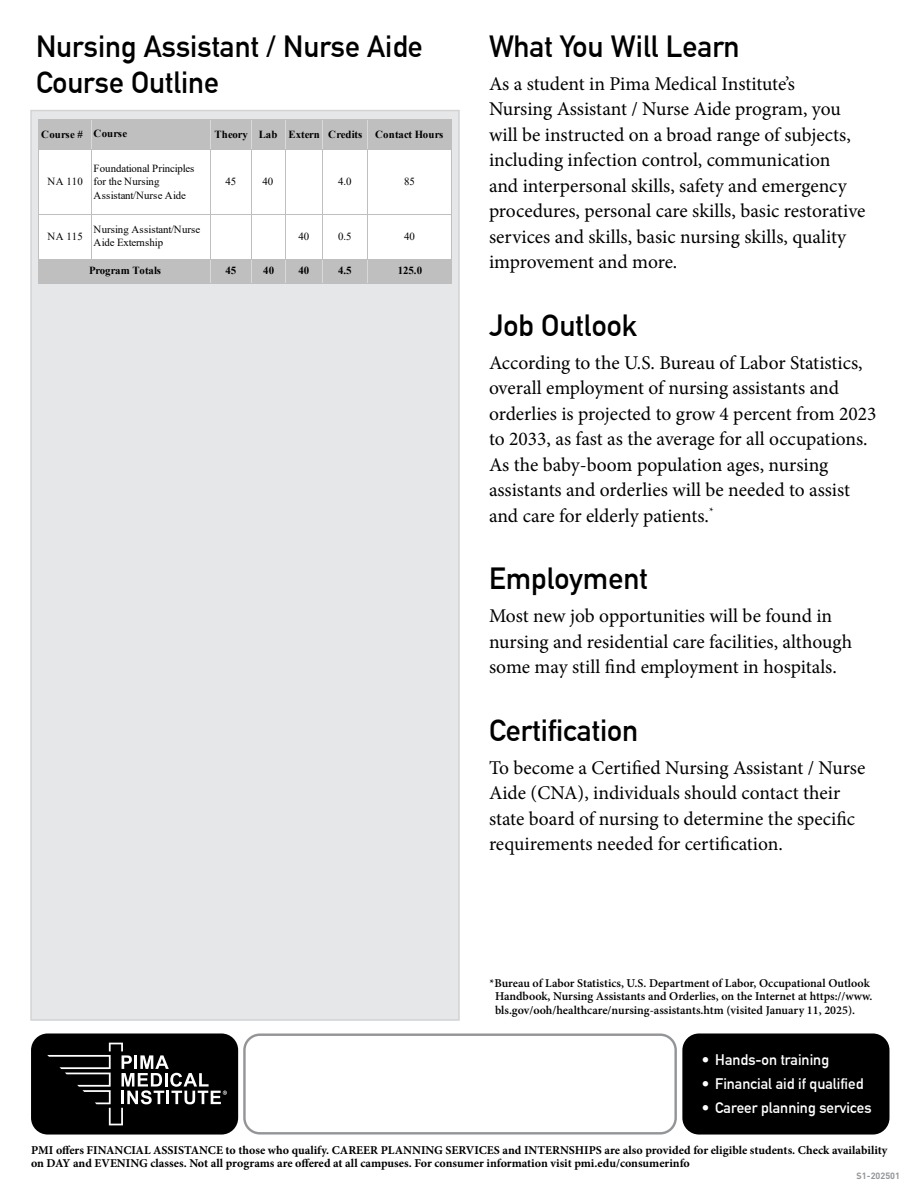
<style>
.page{position:relative;width:918px;height:1188px;background:#fff}
.page>*{position:absolute;margin:0;border:0;box-sizing:border-box;transform-origin:0 0}
.t1{font:700 30px/36px "DIN Alternate";color:#000}
.t2{font:19.5px/25.5px "Minion Pro";color:#000}
.t3{font:700 15px "DIN Alternate";color:#fff}
.t4{font:700 12px/13.5px "Minion Pro";color:#000}
.t5{font:600 12px/13.5px "Minion Pro";color:#000}
.t6{font:10.8px/13.5px "Times New Roman";color:#000}
.t7{font:700 10.8px "Times New Roman";color:#000}
.t8{font:700 9px "DINOT";color:#939598}
</style>
<div class="page">
<div style="left:31px;top:1033px;width:207px;height:102px;background:#000;border-radius:17px"></div>
<div style="left:682px;top:1033px;width:207px;height:102px;background:#000;border-radius:17px"></div>
<div style="left:243px;top:1033px;width:434px;height:102px;border:2px solid #939598;border-radius:15px"></div>
<svg style="left:47px;top:1043px;width:180px;height:82px"></svg>
<div style="left:31px;top:111px;width:428px;height:909px;background:#e6e7e8"></div>
<div style="left:39px;top:120px;width:413px;height:30px;background:#bfbfbf"></div>
<div style="left:39px;top:149px;width:413px;height:111px;background:#fff"></div>
<div style="left:39px;top:259px;width:413px;height:25px;background:#bfbfbf"></div>
<svg style="left:91px;top:120px;width:1px;height:29px"></svg>
<svg style="left:210px;top:120px;width:1px;height:29px"></svg>
<svg style="left:251px;top:120px;width:1px;height:29px"></svg>
<svg style="left:285px;top:120px;width:1px;height:29px"></svg>
<svg style="left:322px;top:120px;width:1px;height:29px"></svg>
<svg style="left:367px;top:120px;width:1px;height:29px"></svg>
<hr style="left:210px;top:150px;width:1px;height:110px;background:#bfbfbf">
<hr style="left:251px;top:150px;width:1px;height:110px;background:#bfbfbf">
<hr style="left:285px;top:150px;width:1px;height:110px;background:#bfbfbf">
<hr style="left:322px;top:150px;width:1px;height:110px;background:#bfbfbf">
<hr style="left:367px;top:150px;width:1px;height:110px;background:#bfbfbf">
<hr style="left:39px;top:119px;width:1px;height:165px;background:#bfbfbf">
<hr style="left:91px;top:150px;width:1px;height:110px;background:#bfbfbf">
<svg style="left:210px;top:260px;width:1px;height:23px"></svg>
<svg style="left:251px;top:260px;width:1px;height:23px"></svg>
<svg style="left:285px;top:260px;width:1px;height:23px"></svg>
<svg style="left:322px;top:260px;width:1px;height:23px"></svg>
<svg style="left:367px;top:260px;width:1px;height:23px"></svg>
<hr style="left:451px;top:120px;width:1px;height:164px;background:#bfbfbf">
<hr style="left:39px;top:119px;width:413px;height:1px;background:#bfbfbf">
<hr style="left:39px;top:149px;width:413px;height:1px;background:#bfbfbf">
<hr style="left:39px;top:214px;width:413px;height:1px;background:#bfbfbf">
<div style="left:30px;top:110px;width:430px;height:911px;border:2px solid #d1d3d4"></div>
<h1 class="t1" style="left:36px;top:26px;width:388px">Nursing Assistant / Nurse Aide<br>Course Outline</h1>
<p class="t7" style="left:94px;top:126px;width:35px">Course</p>
<p class="t6" style="left:94px;top:161px;width:102px">Foundational Principles for the Nursing<br>Assistant/Nurse Aide</p>
<p class="t6" style="left:94px;top:222px;width:108px">Nursing Assistant/Nurse<br>Aide Externship</p>
<p class="t7" style="left:41px;top:127px;width:43px">Course #</p>
<p class="t7" style="left:215px;top:127px;width:230px">Theory Lab Extern Credits Contact Hours</p>
<p class="t6" style="left:48px;top:174px;width:37px">NA 110</p>
<p class="t6" style="left:225px;top:174px;width:12px">45</p>
<p class="t6" style="left:262px;top:174px;width:12px">40</p>
<p class="t6" style="left:338px;top:174px;width:15px">4.0</p>
<p class="t6" style="left:404px;top:174px;width:12px">85</p>
<p class="t6" style="left:48px;top:229px;width:37px">NA 115</p>
<p class="t6" style="left:298px;top:229px;width:12px">40</p>
<p class="t6" style="left:338px;top:229px;width:15px">0.5</p>
<p class="t6" style="left:404px;top:229px;width:12px">40</p>
<p class="t7" style="left:89px;top:263px;width:73px">Program Totals</p>
<p class="t7" style="left:225px;top:263px;width:12px">45</p>
<p class="t7" style="left:263px;top:263px;width:12px">40</p>
<p class="t7" style="left:298px;top:263px;width:12px">40</p>
<p class="t7" style="left:338px;top:263px;width:15px">4.5</p>
<p class="t7" style="left:398px;top:263px;width:26px">125.0</p>
<h1 class="t1" style="left:489px;top:26px;width:252px">What You Will Learn</h1>
<p class="t2" style="left:489px;top:71px;width:378px">As a student in Pima Medical Institute’s<br>Nursing Assistant / Nurse Aide program, you will be instructed on a broad range of subjects, including infection control, communication<br>and interpersonal skills, safety and emergency procedures, personal care skills, basic restorative services and skills, basic nursing skills, quality improvement and more.</p>
<h1 class="t1" style="left:489px;top:305px;width:150px">Job Outlook</h1>
<p class="t2" style="left:489px;top:350px;width:389px">According to the U.S. Bureau of Labor Statistics, overall employment of nursing assistants and orderlies is projected to grow 4 percent from 2023 to 2033, as fast as the average for all occupations.<br>As the baby-boom population ages, nursing assistants and orderlies will be needed to assist and care for elderly patients.<sup>*</sup></p>
<h1 class="t1" style="left:489px;top:559px;width:160px">Employment</h1>
<p class="t2" style="left:489px;top:603px;width:365px">Most new job opportunities will be found in nursing and residential care facilities, although some may still find employment in hospitals.</p>
<h1 class="t1" style="left:489px;top:710px;width:151px">Certification</h1>
<p class="t2" style="left:489px;top:755px;width:378px">To become a Certified Nursing Assistant / Nurse Aide (CNA), individuals should contact their state board of nursing to determine the specific requirements needed for certification.</p>
<p class="t5" style="left:495px;top:976px;width:379px;text-indent:-5px">*Bureau of Labor Statistics, U.S. Department of Labor, Occupational Outlook<br>Handbook, Nursing Assistants and Orderlies, on the Internet at https://www. bls.gov/ooh/healthcare/nursing-assistants.htm (visited January 11, 2025).</p>
<p class="t3" style="left:702px;top:1048px;width:129px">• Hands-on training</p>
<p class="t3" style="left:702px;top:1072px;width:163px">• Financial aid if qualified</p>
<p class="t3" style="left:702px;top:1096px;width:171px">• Career planning services</p>
<p class="t4" style="left:31px;top:1143px;width:858px">PMI offers FINANCIAL ASSISTANCE to those who qualify. CAREER PLANNING SERVICES and INTERNSHIPS are also provided for eligible students. Check availability on DAY and EVENING classes. Not all programs are offered at all campuses. For consumer information visit pmi.edu/consumerinfo</p>
<p class="t8" style="left:857px;top:1170px;width:45px">S1-202501</p>
</div>
